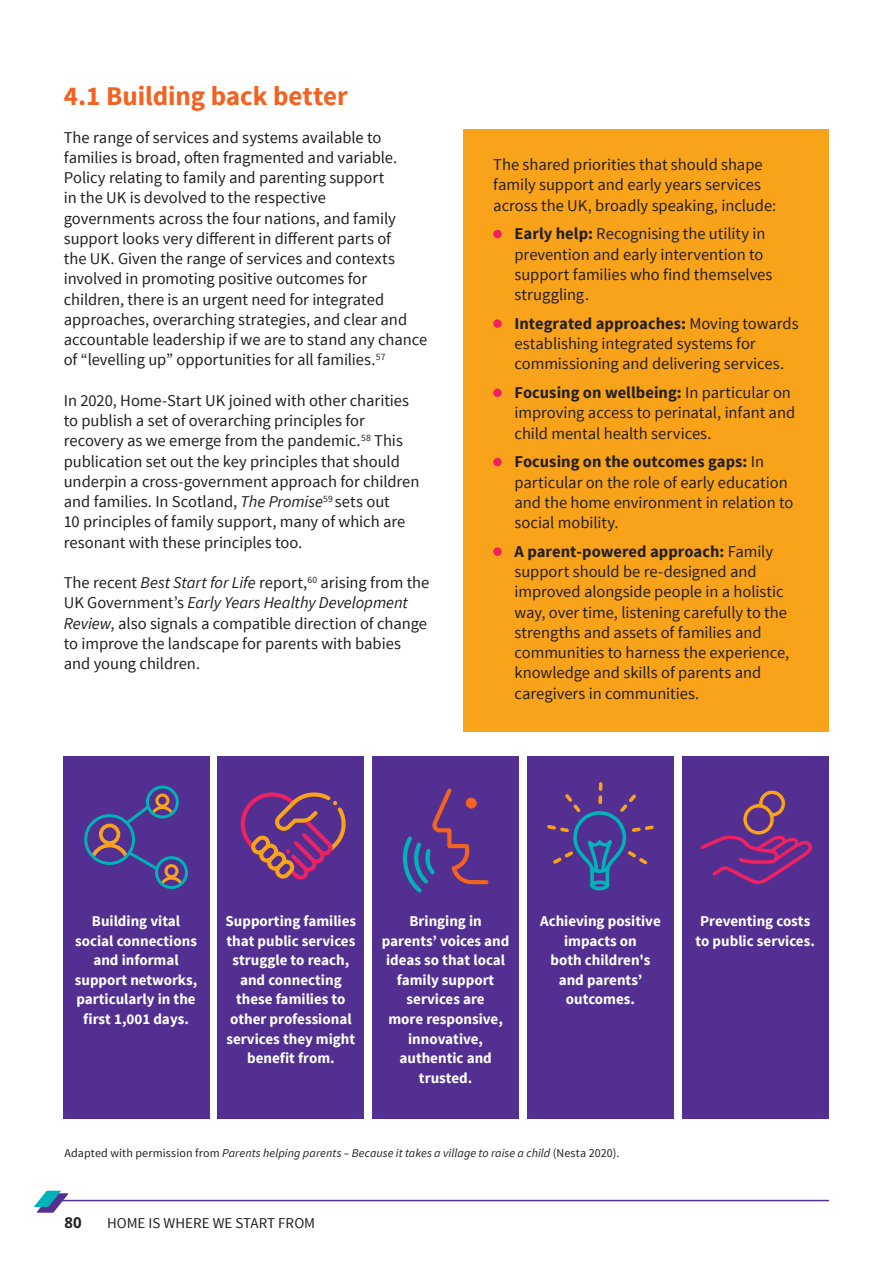
<style>
.page{position:relative;width:893px;height:1263px;background:#fff}
.page>*{position:absolute;margin:0;border:0;box-sizing:border-box;transform-origin:0 0}
.t1{font:700 27px "Source Sans Pro";letter-spacing:-.005em;color:#f26221}
.t2{font:16.5px/20.2px "Source Sans Pro";color:#231f20}
.t3{font:700 15px/19.5px "Source Sans Pro";color:#fff;text-align:center}
.t4{font:15px "Source Sans Pro";color:#231f20}
.t5{font:700 15px "Noto Sans";color:#231f20}
.t6{font:italic 12px "Source Sans Pro";letter-spacing:.01em;color:#231f20}
.s1{font-style:italic}
.s2{font-weight:700}
.s3{font-style:normal}
</style>
<div class="page">
<hr style="left:58px;top:1200px;width:770px;height:1px;background:#522f90">
<svg style="left:34px;top:1191px;width:34px;height:22px"></svg>
<div style="left:63px;top:756px;width:146px;height:363px;background:#522f90"></div>
<div style="left:218px;top:756px;width:146px;height:363px;background:#522f90"></div>
<div style="left:372px;top:756px;width:147px;height:363px;background:#522f90"></div>
<div style="left:527px;top:756px;width:147px;height:363px;background:#522f90"></div>
<div style="left:682px;top:756px;width:146px;height:363px;background:#522f90"></div>
<svg style="left:547px;top:782px;width:107px;height:109px"></svg>
<svg style="left:402px;top:788px;width:87px;height:105px"></svg>
<div style="left:465px;top:797px;width:12px;height:12px;background:#f26221;border-radius:50%"></div>
<div style="left:465px;top:797px;width:13px;height:12px;border:1px solid #522f90;border-radius:50%"></div>
<svg style="left:700px;top:790px;width:112px;height:94px"></svg>
<div style="left:99px;top:823px;width:21px;height:22px;border:4px solid #f9a31b;border-radius:50%"></div>
<div style="left:84px;top:814px;width:51px;height:51px;border:3px solid #00b2b9;border-radius:50%"></div>
<div style="left:155px;top:793px;width:14px;height:14px;border:3px solid #f9a31b;border-radius:50%"></div>
<svg style="left:124px;top:802px;width:51px;height:24px"></svg>
<div style="left:146px;top:785px;width:33px;height:33px;border:3px solid #00b2b9;border-radius:50%"></div>
<svg style="left:90px;top:843px;width:94px;height:44px"></svg>
<div style="left:155px;top:856px;width:33px;height:33px;border:3px solid #00b2b9;border-radius:50%"></div>
<svg style="left:241px;top:792px;width:105px;height:88px"></svg>
<div style="left:463px;top:129px;width:366px;height:602px;background:#f9a31b"></div>
<div style="left:493px;top:230px;width:9px;height:8px;background:#ee2263;border-radius:50%"></div>
<div style="left:493px;top:319px;width:9px;height:9px;background:#ee2263;border-radius:50%"></div>
<div style="left:493px;top:389px;width:9px;height:8px;background:#ee2263;border-radius:50%"></div>
<div style="left:493px;top:458px;width:9px;height:8px;background:#ee2263;border-radius:50%"></div>
<div style="left:493px;top:547px;width:9px;height:9px;background:#ee2263;border-radius:50%"></div>
<h1 class="t1" style="left:64px;top:79px;width:286px">4.1 Building back better</h1>
<p class="t2" style="left:64px;top:127px;width:365px">The range of services and systems available to families is broad, often fragmented and variable.<br>Policy relating to family and parenting support<br>in the UK is devolved to the respective<br>governments across the four nations, and family support looks very different in different parts of<br>the UK. Given the range of services and contexts involved in promoting positive outcomes for children, there is an urgent need for integrated approaches, overarching strategies, and clear and accountable leadership if we are to stand any chance of “levelling up” opportunities for all families.<sup>57</sup></p>
<p class="t2" style="left:64px;top:390px;width:357px">In 2020, Home-Start UK joined with other charities to publish a set of overarching principles for recovery as we emerge from the pandemic.<sup>58</sup> This publication set out the key principles that should underpin a cross-government approach for children and families. In Scotland, <span class="s1">The Promise</span><sup>59</sup> sets out<br>10 principles of family support, many of which are resonant with these principles too.</p>
<p class="t2" style="left:64px;top:573px;width:367px">The recent <span class="s1">Best Start for Life</span> report,<sup>60</sup> arising from the UK Government’s <span class="s1">Early Years Healthy Development Review</span>, also signals a compatible direction of change to improve the landscape for parents with babies and young children.</p>
<p class="t2" style="left:493px;top:155px;width:284px">The shared priorities that should shape family support and early years services across the UK, broadly speaking, include:</p>
<p class="t2" style="left:514px;top:224px;width:259px"><span class="s2">Early help:</span> Recognising the utility in prevention and early intervention to support families who find themselves struggling.</p>
<p class="t2" style="left:514px;top:314px;width:286px"><span class="s2">Integrated approaches:</span> Moving towards establishing integrated systems for commissioning and delivering services.</p>
<p class="t2" style="left:514px;top:383px;width:282px"><span class="s2">Focusing on wellbeing:</span> In particular on improving access to perinatal, infant and child mental health services.</p>
<p class="t2" style="left:514px;top:452px;width:281px"><span class="s2">Focusing on the outcomes gaps:</span> In particular on the role of early education and the home environment in relation to social mobility.</p>
<p class="t2" style="left:514px;top:542px;width:276px"><span class="s2">A parent-powered approach:</span> Family support should be re-designed and improved alongside people in a holistic way, over time, listening carefully to the strengths and assets of families and communities to harness the experience, knowledge and skills of parents and caregivers in communities.</p>
<p class="t3" style="left:75px;top:912px;width:124px">Building vital social connections and informal support networks, particularly in the first 1,001 days.</p>
<p class="t3" style="left:226px;top:912px;width:132px">Supporting families that public services struggle to reach, and connecting these families to other professional services they might benefit from.</p>
<p class="t3" style="left:382px;top:912px;width:129px">Bringing in parents’ voices and ideas so that local family support services are<br>more responsive, innovative, authentic and trusted.</p>
<p class="t3" style="left:540px;top:912px;width:122px">Achieving positive impacts on<br>both children's and parentsʼ outcomes.</p>
<p class="t3" style="left:696px;top:912px;width:121px">Preventing costs to public services.</p>
<p class="t6" style="left:64px;top:1145px;width:556px"><span class="s3">Adapted with permission from</span> Parents helping parents – Because it takes a village to raise a child <span class="s3">(Nesta 2020).</span></p>
<p class="t5" style="left:64px;top:1212px;width:19px">80</p>
<p class="t4" style="left:107px;top:1214px;width:210px">HOME IS WHERE WE START FROM</p>
</div>
